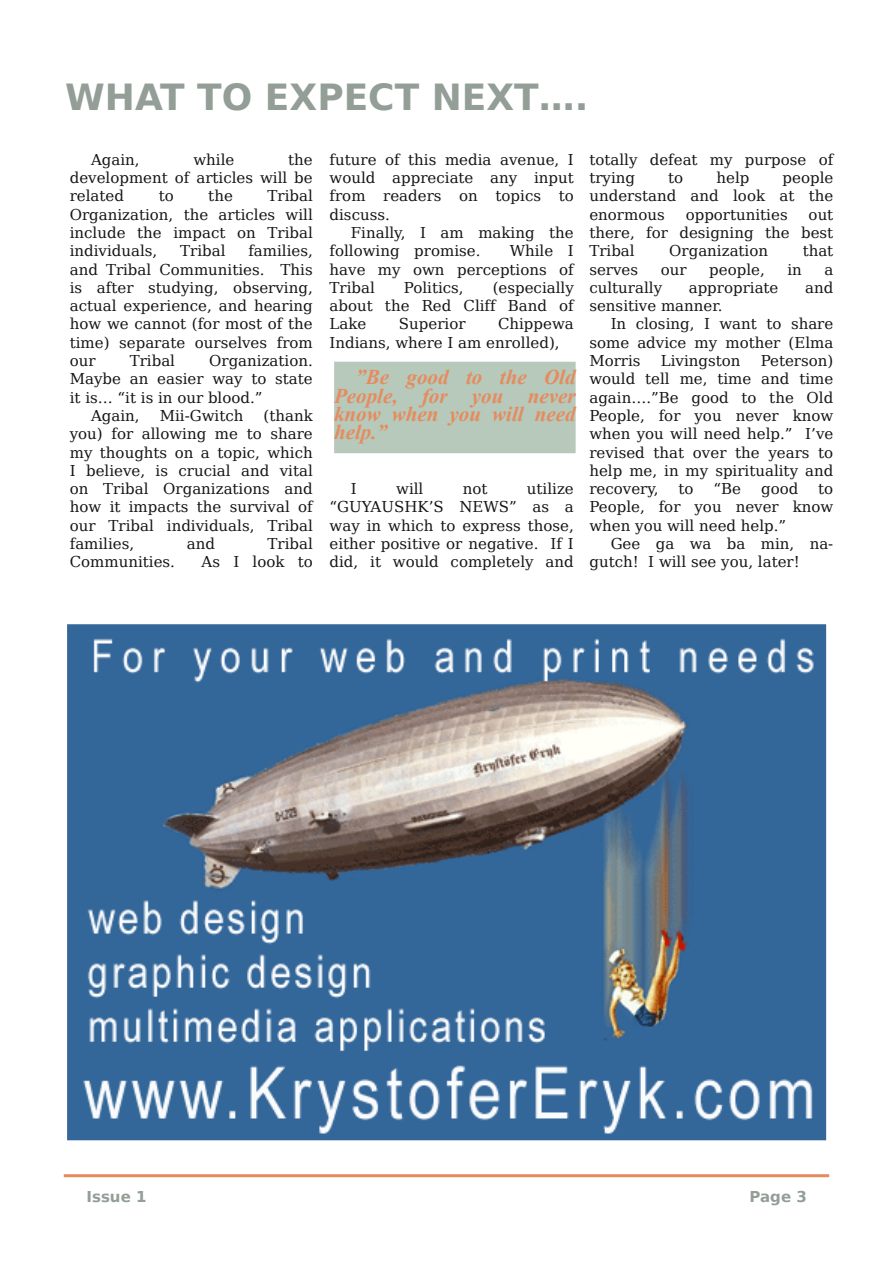
<style>
.page{position:relative;width:893px;height:1263px;background:#fff}
.page>*{position:absolute;margin:0;border:0;box-sizing:border-box;transform-origin:0 0}
.t1{font:700 36px "Bitstream Vera Sans";color:#939e97}
.t2{font:italic 700 21px/18.3px "Times New Roman";color:#e68b5e;text-align:justify}
.t3{font:15px/18.3px "Bitstream Vera Serif";color:#161413;text-align:justify}
.t4{font:700 15px "Bitstream Vera Sans";color:#939e97}
</style>
<div class="page">
<hr style="left:64px;top:1174px;width:765px;height:3px;background:#e68b5e">
<div style="left:334px;top:362px;width:242px;height:91px;background:#b6c9ba"></div>
<img style="left:67px;top:624px;width:759px;height:516px">
<h1 class="t1" style="left:65px;top:76px;width:525px">WHAT TO EXPECT NEXT….</h1>
<p class="t3" style="left:70px;top:150px;width:244px;text-indent:218px">the development of articles will be related</p>
<p class="t3" style="left:91px;top:150px;width:50px">Again,</p>
<p class="t3" style="left:193px;top:150px;width:42px">while</p>
<p class="t3" style="left:70px;top:187px;width:244px;text-indent:198px">Tribal Organization, the articles will include the impact on Tribal individuals,</p>
<p class="t3" style="left:159px;top:187px;width:17px">to</p>
<p class="t3" style="left:208px;top:187px;width:26px">the</p>
<p class="t3" style="left:70px;top:242px;width:244px;text-indent:179px">families, and Tribal Communities. This is after studying, observing, actual experience, and hearing how we cannot (for most of the time) separate ourselves from our</p>
<p class="t3" style="left:180px;top:242px;width:47px">Tribal</p>
<p class="t3" style="left:130px;top:352px;width:47px">Tribal</p>
<p class="t3" style="left:209px;top:352px;width:105px">Organization.</p>
<p class="t3" style="left:70px;top:370px;width:244px">Maybe an easier way to state</p>
<p class="t3" style="left:70px;top:388px;width:194px">it is… “it is in our blood.”</p>
<p class="t3" style="left:91px;top:407px;width:50px">Again,</p>
<p class="t3" style="left:160px;top:407px;width:85px">Mii-Gwitch</p>
<p class="t3" style="left:70px;top:407px;width:244px;text-indent:194px">(thank you) for allowing me to share my thoughts on a topic, which I believe, is crucial and vital on Tribal Organizations and how it impacts the survival of our Tribal individuals, Tribal families,</p>
<p class="t3" style="left:187px;top:535px;width:30px">and</p>
<p class="t3" style="left:267px;top:535px;width:47px">Tribal</p>
<p class="t3" style="left:70px;top:553px;width:107px">Communities.</p>
<p class="t3" style="left:202px;top:553px;width:113px">As I look to</p>
<p class="t3" style="left:330px;top:150px;width:246px">future of this media avenue, I would appreciate any input from readers on topics to discuss.</p>
<p class="t3" style="left:330px;top:224px;width:246px;text-indent:21px">Finally, I am making the following promise.</p>
<p class="t3" style="left:330px;top:242px;width:246px;text-indent:180px">While I have my own perceptions of Tribal</p>
<p class="t3" style="left:330px;top:278px;width:246px;text-indent:163px">(especially about the Red Cliff Band of Lake</p>
<p class="t3" style="left:404px;top:278px;width:61px">Politics,</p>
<p class="t3" style="left:330px;top:315px;width:246px;text-indent:168px">Chippewa<br>Indians, where I am enrolled),</p>
<p class="t3" style="left:399px;top:315px;width:68px">Superior</p>
<h2 class="t2" style="left:334px;top:368px;width:243px;text-indent:21px">”Be good to the Old People, for you never know when you will need help.”</h2>
<p class="t3" style="left:330px;top:480px;width:246px;text-indent:197px">utilize “GUYAUSHK’S NEWS” as a way in which to express those, either positive or negative. If I did, it would completely and</p>
<p class="t3" style="left:351px;top:480px;width:7px">I</p>
<p class="t3" style="left:396px;top:480px;width:29px">will</p>
<p class="t3" style="left:463px;top:480px;width:26px">not</p>
<p class="t3" style="left:589px;top:150px;width:245px">totally defeat my purpose of trying</p>
<p class="t3" style="left:589px;top:169px;width:245px;text-indent:193px">people understand and look at the enormous</p>
<p class="t3" style="left:668px;top:169px;width:17px">to</p>
<p class="t3" style="left:716px;top:169px;width:34px">help</p>
<p class="t3" style="left:686px;top:205px;width:103px">opportunities</p>
<p class="t3" style="left:589px;top:205px;width:245px;text-indent:219px">out there, for designing the best Tribal</p>
<p class="t3" style="left:669px;top:242px;width:100px">Organization</p>
<p class="t3" style="left:803px;top:242px;width:32px">that</p>
<p class="t3" style="left:589px;top:260px;width:50px">serves</p>
<p class="t3" style="left:661px;top:260px;width:27px">our</p>
<p class="t3" style="left:709px;top:260px;width:57px">people,</p>
<p class="t3" style="left:787px;top:260px;width:16px">in</p>
<p class="t3" style="left:824px;top:260px;width:10px">a</p>
<p class="t3" style="left:589px;top:278px;width:74px">culturally</p>
<p class="t3" style="left:689px;top:278px;width:91px">appropriate</p>
<p class="t3" style="left:805px;top:278px;width:30px">and</p>
<p class="t3" style="left:589px;top:297px;width:135px">sensitive manner.</p>
<p class="t3" style="left:611px;top:315px;width:224px">In closing, I want to share</p>
<p class="t3" style="left:589px;top:333px;width:245px">some advice my mother (Elma</p>
<p class="t3" style="left:589px;top:352px;width:53px">Morris</p>
<p class="t3" style="left:661px;top:352px;width:81px">Livingston</p>
<p class="t3" style="left:589px;top:352px;width:245px;text-indent:171px">Peterson) would tell me, time and time again….”Be good to the Old People, for you never know when you will need help.” I’ve revised that over the years to help me, in my spirituality and recovery,</p>
<p class="t3" style="left:679px;top:480px;width:17px">to</p>
<p class="t3" style="left:714px;top:480px;width:29px">“Be</p>
<p class="t3" style="left:761px;top:480px;width:39px">good</p>
<p class="t3" style="left:589px;top:480px;width:245px;text-indent:229px">to People, for you never know when you will need help.”</p>
<p class="t3" style="left:589px;top:535px;width:245px;text-indent:21px">Gee ga wa ba min, na&shy;gutch! I will see you, later!</p>
<p class="t4" style="left:87px;top:1188px;width:61px">Issue 1</p>
<p class="t4" style="left:750px;top:1188px;width:59px">Page 3</p>
</div>
